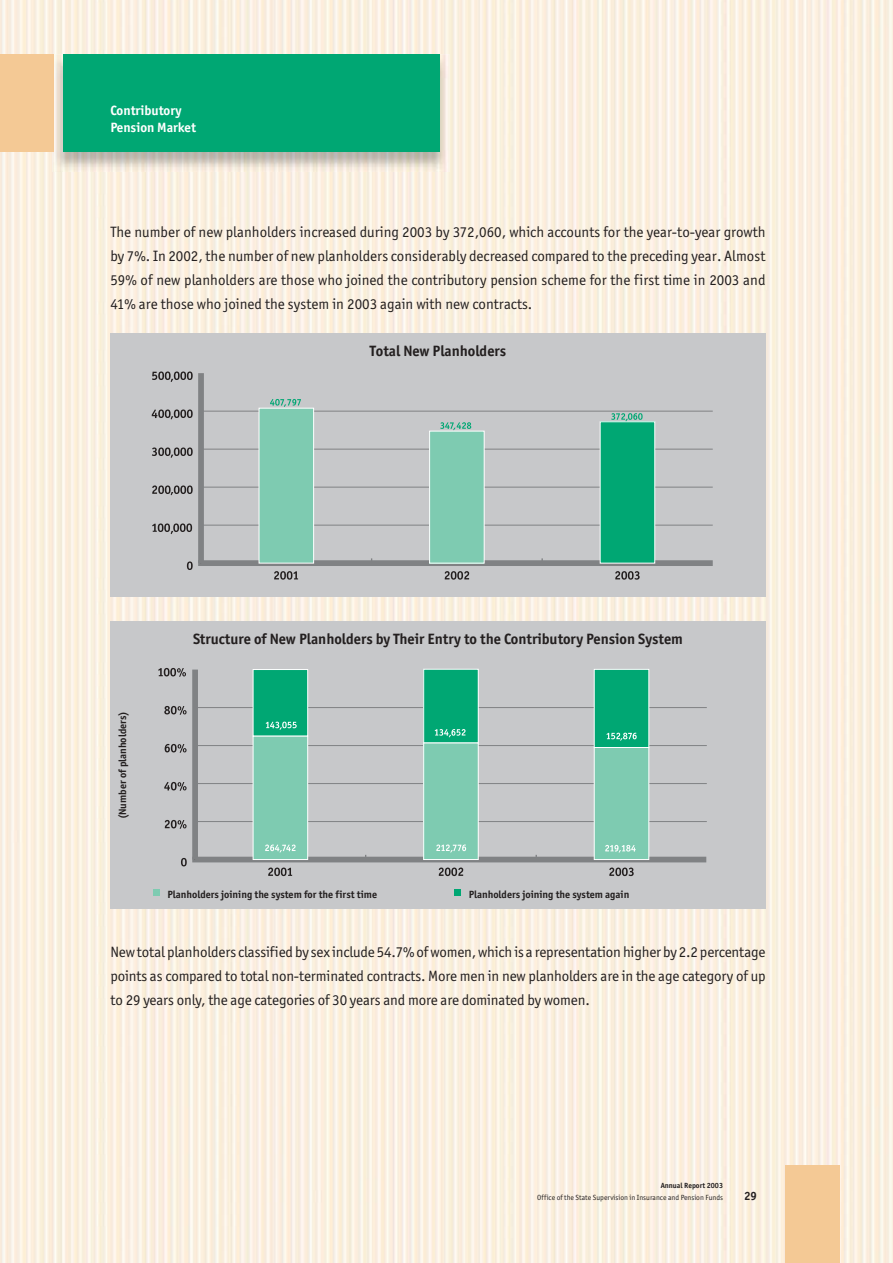
<style>
.page{position:relative;width:893px;height:1263px;background:#fff}
.page>*{position:absolute;margin:0;border:0;box-sizing:border-box;transform-origin:0 0}
.t1{font:15px/24px "Officina San Itc TCE Boo";letter-spacing:-.005em;color:#231f1f;text-align:justify}
.t2{font:700 15px "Officina San Itc TCE";color:#231f1f}
.t3{font:700 13.5px/16.2px "Officina San Itc TCE";color:#fff}
.t4{font:700 12px "Officina San Itc TCE";color:#231f1f}
.t5{font:700 10.5px "Officina San Itc TCE";color:#231f1f}
.t6{font:7.5px "Officina San Itc TCE Boo";color:#231f1f}
.t7{font:700 7.5px "Officina San Itc TCE";color:#231f1f}
</style>
<div class="page">
<img style="left:0;top:0;width:892px;height:1263px">
<div style="left:785px;top:1165px;width:54px;height:98px;background:#f4c995"></div>
<div style="left:0;top:54px;width:54px;height:98px;background:#f4c995"></div>
<img style="left:52px;top:54px;width:397px;height:118px">
<img style="left:52px;top:54px;width:2px;height:98px">
<div style="left:63px;top:54px;width:376px;height:97px;background:#00a773"></div>
<div style="left:110px;top:333px;width:655px;height:264px;background:#c7c8ca"></div>
<div style="left:198px;top:560px;width:514px;height:6px;background:#808284"></div>
<svg style="left:187px;top:561px;width:6px;height:9px"></svg>
<div style="left:198px;top:373px;width:6px;height:190px;background:#808284"></div>
<hr style="left:201px;top:525px;width:511px;height:1px;background:#808284">
<hr style="left:201px;top:487px;width:511px;height:1px;background:#808284">
<hr style="left:201px;top:449px;width:511px;height:1px;background:#808284">
<hr style="left:201px;top:411px;width:511px;height:1px;background:#808284">
<div style="left:259px;top:408px;width:54px;height:155px;background:#7ecbb1"></div>
<div style="left:259px;top:408px;width:55px;height:155px;border:1px solid #fff"></div>
<div style="left:429px;top:431px;width:55px;height:132px;background:#7ecbb1"></div>
<div style="left:429px;top:431px;width:55px;height:132px;border:1px solid #fff"></div>
<div style="left:600px;top:422px;width:54px;height:141px;background:#00a773"></div>
<svg style="left:615px;top:571px;width:24px;height:9px"></svg>
<svg style="left:444px;top:571px;width:25px;height:9px"></svg>
<svg style="left:274px;top:571px;width:24px;height:9px"></svg>
<svg style="left:270px;top:399px;width:31px;height:8px"></svg>
<svg style="left:440px;top:422px;width:31px;height:8px"></svg>
<svg style="left:611px;top:413px;width:31px;height:8px"></svg>
<svg style="left:152px;top:371px;width:41px;height:11px"></svg>
<svg style="left:152px;top:409px;width:41px;height:10px"></svg>
<svg style="left:152px;top:447px;width:41px;height:11px"></svg>
<svg style="left:152px;top:485px;width:41px;height:10px"></svg>
<svg style="left:152px;top:523px;width:40px;height:11px"></svg>
<div style="left:110px;top:621px;width:655px;height:288px;background:#c7c8ca"></div>
<div style="left:192px;top:857px;width:514px;height:5px;background:#808284"></div>
<svg style="left:181px;top:858px;width:6px;height:8px"></svg>
<svg style="left:165px;top:820px;width:21px;height:9px"></svg>
<svg style="left:164px;top:782px;width:22px;height:9px"></svg>
<svg style="left:165px;top:744px;width:21px;height:9px"></svg>
<svg style="left:164px;top:706px;width:22px;height:9px"></svg>
<svg style="left:158px;top:668px;width:28px;height:9px"></svg>
<div style="left:192px;top:670px;width:6px;height:190px;background:#808284"></div>
<hr style="left:196px;top:821px;width:510px;height:1px;background:#808284">
<hr style="left:196px;top:783px;width:510px;height:1px;background:#808284">
<hr style="left:196px;top:745px;width:510px;height:1px;background:#808284">
<hr style="left:196px;top:707px;width:510px;height:1px;background:#808284">
<svg style="left:609px;top:868px;width:24px;height:8px"></svg>
<svg style="left:439px;top:868px;width:24px;height:8px"></svg>
<svg style="left:268px;top:868px;width:24px;height:8px"></svg>
<div style="left:253px;top:670px;width:55px;height:66px;background:#00a773"></div>
<div style="left:253px;top:669px;width:55px;height:68px;border:1px solid #fff"></div>
<div style="left:423px;top:669px;width:55px;height:74px;background:#00a773"></div>
<div style="left:423px;top:669px;width:55px;height:74px;border:1px solid #fff"></div>
<div style="left:594px;top:669px;width:54px;height:79px;background:#00a773"></div>
<div style="left:253px;top:736px;width:55px;height:124px;background:#7ecbb1"></div>
<div style="left:253px;top:736px;width:55px;height:124px;border:1px solid #fff"></div>
<div style="left:423px;top:743px;width:55px;height:117px;background:#7ecbb1"></div>
<div style="left:423px;top:743px;width:55px;height:117px;border:1px solid #fff"></div>
<div style="left:594px;top:748px;width:54px;height:112px;background:#7ecbb1"></div>
<div style="left:594px;top:747px;width:55px;height:113px;border:1px solid #fff"></div>
<svg style="left:266px;top:722px;width:31px;height:8px"></svg>
<svg style="left:265px;top:845px;width:30px;height:8px"></svg>
<svg style="left:436px;top:845px;width:30px;height:8px"></svg>
<svg style="left:434px;top:729px;width:31px;height:8px"></svg>
<svg style="left:606px;top:733px;width:30px;height:8px"></svg>
<svg style="left:605px;top:845px;width:30px;height:8px"></svg>
<div style="left:153px;top:889px;width:6px;height:7px;background:#7ecbb1"></div>
<div style="left:454px;top:889px;width:6px;height:7px;background:#00a773"></div>
<p class="t3" style="left:110px;top:104px;width:87px">Contributory<br>Pension Market</p>
<p class="t1" style="left:110px;top:221px;width:656px">The number of new planholders increased during 2003 by 372,060, which accounts for the year-to-year growth by 7%. In 2002, the number of new planholders considerably decreased compared to the preceding year. Almost 59% of new planholders are those who joined the contributory pension scheme for the first time in 2003 and 41% are those who joined the system in 2003 again with new contracts.</p>
<p class="t2" style="left:369px;top:345px;width:138px">Total New Planholders</p>
<p class="t5" style="left:118px;top:819px;width:110px;rotate:-90deg">(Number of planholders)</p>
<p class="t2" style="left:193px;top:633px;width:491px">Structure of New Planholders by Their Entry to the Contributory Pension System</p>
<p class="t5" style="left:167px;top:890px;width:211px">Planholders joining the system for the first time</p>
<p class="t5" style="left:468px;top:890px;width:162px">Planholders joining the system again</p>
<p class="t1" style="left:110px;top:941px;width:656px">New total planholders classified by sex include 54.7% of women, which is a representation higher by 2.2 percentage points as compared to total non-terminated contracts. More men in new planholders are in the age category of up to 29 years only, the age categories of 30 years and more are dominated by women.</p>
<p class="t7" style="left:660px;top:1183px;width:64px">Annual Report 2003</p>
<p class="t6" style="left:537px;top:1195px;width:187px">Office of the State Supervision in Insurance and Pension Funds</p>
<p class="t4" style="left:744px;top:1191px;width:14px">29</p>
</div>
